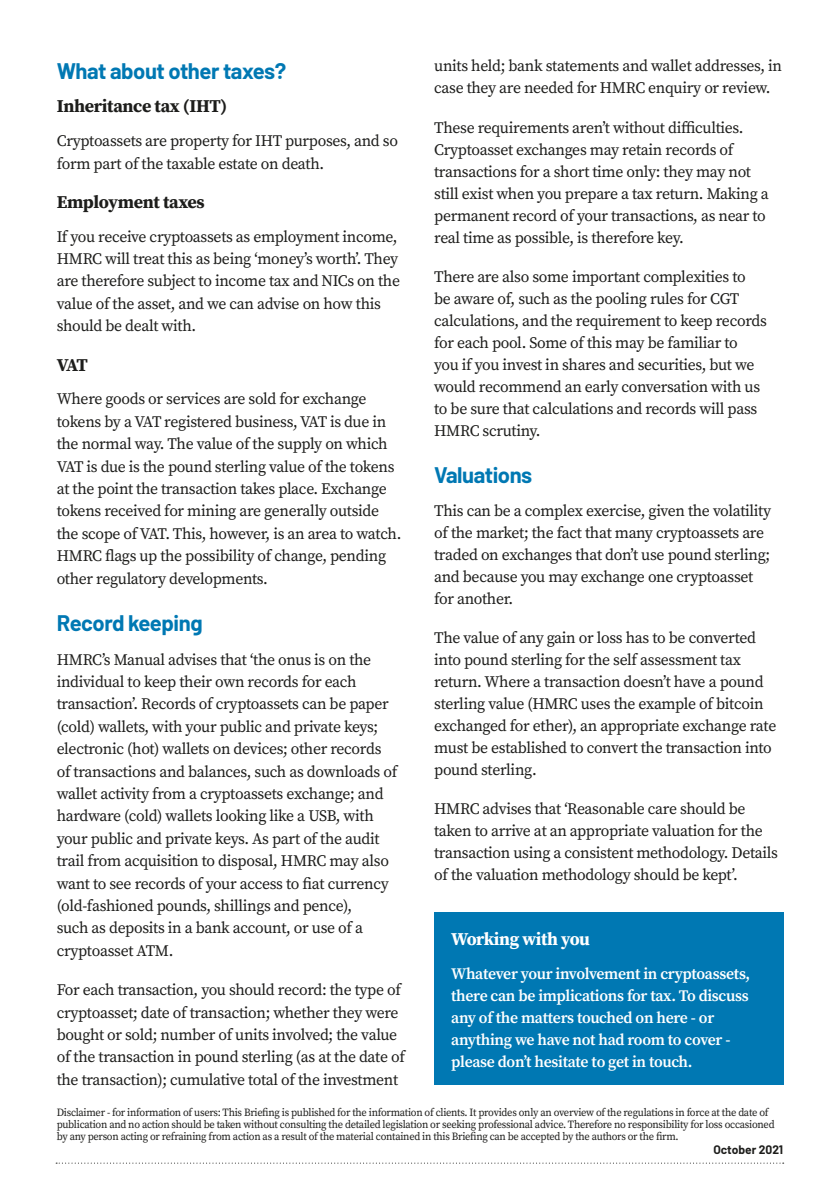
<style>
.page{position:relative;width:840px;height:1191px;background:#fff}
.page>*{position:absolute;margin:0;border:0;box-sizing:border-box;transform-origin:0 0}
.t1{font:700 22px "Barlow";letter-spacing:-.02em;color:#0078b3}
.t2{font:700 18px "Source Serif Pro";letter-spacing:-.02em;color:#1d1d1b}
.t3{font:700 18px "Source Serif Pro";letter-spacing:-.02em;color:#fff}
.t4{font:16px/22.4px "Source Serif Pro";letter-spacing:-.02em;color:#1d1d1b}
.t5{font:600 16px/22px "Source Serif Pro";letter-spacing:-.02em;color:#fff}
.t6{font:700 12px "Barlow";color:#1d1d1b}
.t7{font:11px/12px "Source Serif Pro";letter-spacing:-.025em;color:#1d1d1b;scale:.95 1}
</style>
<div class="page">
<svg style="left:56px;top:1162px;width:727px;height:1px"></svg>
<div style="left:434px;top:911px;width:348px;height:173px;background:#0078b3"></div>
<h1 class="t1" style="left:57px;top:54px;width:231px">What about other taxes?</h1>
<p class="t2" style="left:57px;top:94px;width:172px">Inheritance tax (IHT)</p>
<p class="t4" style="left:57px;top:130px;width:342px">Cryptoassets are property for IHT purposes, and so form part of the taxable estate on death.</p>
<p class="t2" style="left:57px;top:189px;width:149px">Employment taxes</p>
<p class="t4" style="left:57px;top:225px;width:344px">If you receive cryptoassets as employment income, HMRC will treat this as being ‘money’s worth’. They are therefore subject to income tax and NICs on the value of the asset, and we can advise on how this should be dealt with.</p>
<p class="t2" style="left:57px;top:352px;width:33px">VAT</p>
<p class="t4" style="left:57px;top:388px;width:346px">Where goods or services are sold for exchange tokens by a VAT registered business, VAT is due in the normal way. The value of the supply on which VAT is due is the pound sterling value of the tokens at the point the transaction takes place. Exchange tokens received for mining are generally outside the scope of VAT. This, however, is an area to watch.<br>HMRC flags up the possibility of change, pending other regulatory developments.</p>
<h1 class="t1" style="left:57px;top:606px;width:147px">Record keeping</h1>
<p class="t4" style="left:57px;top:648px;width:342px">HMRC’s Manual advises that ‘the onus is on the individual to keep their own records for each transaction’. Records of cryptoassets can be paper (cold) wallets, with your public and private keys; electronic (hot) wallets on devices; other records of transactions and balances, such as downloads of wallet activity from a cryptoassets exchange; and hardware (cold) wallets looking like a USB, with your public and private keys. As part of the audit trail from acquisition to disposal, HMRC may also want to see records of your access to fiat currency (old-fashioned pounds, shillings and pence),<br>such as deposits in a bank account, or use of a cryptoasset ATM.</p>
<p class="t4" style="left:57px;top:978px;width:349px">For each transaction, you should record: the type of cryptoasset; date of transaction; whether they were bought or sold; number of units involved; the value of the transaction in pound sterling (as at the date of the transaction); cumulative total of the investment</p>
<p class="t4" style="left:434px;top:55px;width:349px">units held; bank statements and wallet addresses, in case they are needed for HMRC enquiry or review.</p>
<p class="t4" style="left:434px;top:116px;width:336px">These requirements aren’t without difficulties.<br>Cryptoasset exchanges may retain records of transactions for a short time only: they may not still exist when you prepare a tax return. Making a permanent record of your transactions, as near to real time as possible, is therefore key.</p>
<p class="t4" style="left:434px;top:265px;width:334px">There are also some important complexities to<br>be aware of, such as the pooling rules for CGT calculations, and the requirement to keep records for each pool. Some of this may be familiar to<br>you if you invest in shares and securities, but we would recommend an early conversation with us to be sure that calculations and records will pass HMRC scrutiny.</p>
<h1 class="t1" style="left:434px;top:458px;width:100px">Valuations</h1>
<p class="t4" style="left:434px;top:499px;width:338px">This can be a complex exercise, given the volatility of the market; the fact that many cryptoassets are traded on exchanges that don’t use pound sterling; and because you may exchange one cryptoasset for another.</p>
<p class="t4" style="left:434px;top:626px;width:343px">The value of any gain or loss has to be converted into pound sterling for the self assessment tax return. Where a transaction doesn’t have a pound sterling value (HMRC uses the example of bitcoin exchanged for ether), an appropriate exchange rate must be established to convert the transaction into pound sterling.</p>
<p class="t4" style="left:434px;top:797px;width:345px">HMRC advises that ‘Reasonable care should be taken to arrive at an appropriate valuation for the transaction using a consistent methodology. Details of the valuation methodology should be kept’.</p>
<p class="t3" style="left:451px;top:926px;width:140px">Working with you</p>
<p class="t5" style="left:451px;top:962px;width:300px">Whatever your involvement in cryptoassets, there can be implications for tax. To discuss any of the matters touched on here - or anything we have not had room to cover - please don’t hesitate to get in touch.</p>
<p class="t7" style="left:57px;top:1106px;width:756px">Disclaimer - for information of users: This Briefing is published for the information of clients. It provides only an overview of the regulations in force at the date of publication and no action should be taken without consulting the detailed legislation or seeking professional advice. Therefore no responsibility for loss occasioned by any person acting or refraining from action as a result of the material contained in this Briefing can be accepted by the authors or the firm.</p>
<p class="t6" style="left:713px;top:1140px;width:71px">October 2021</p>
</div>
